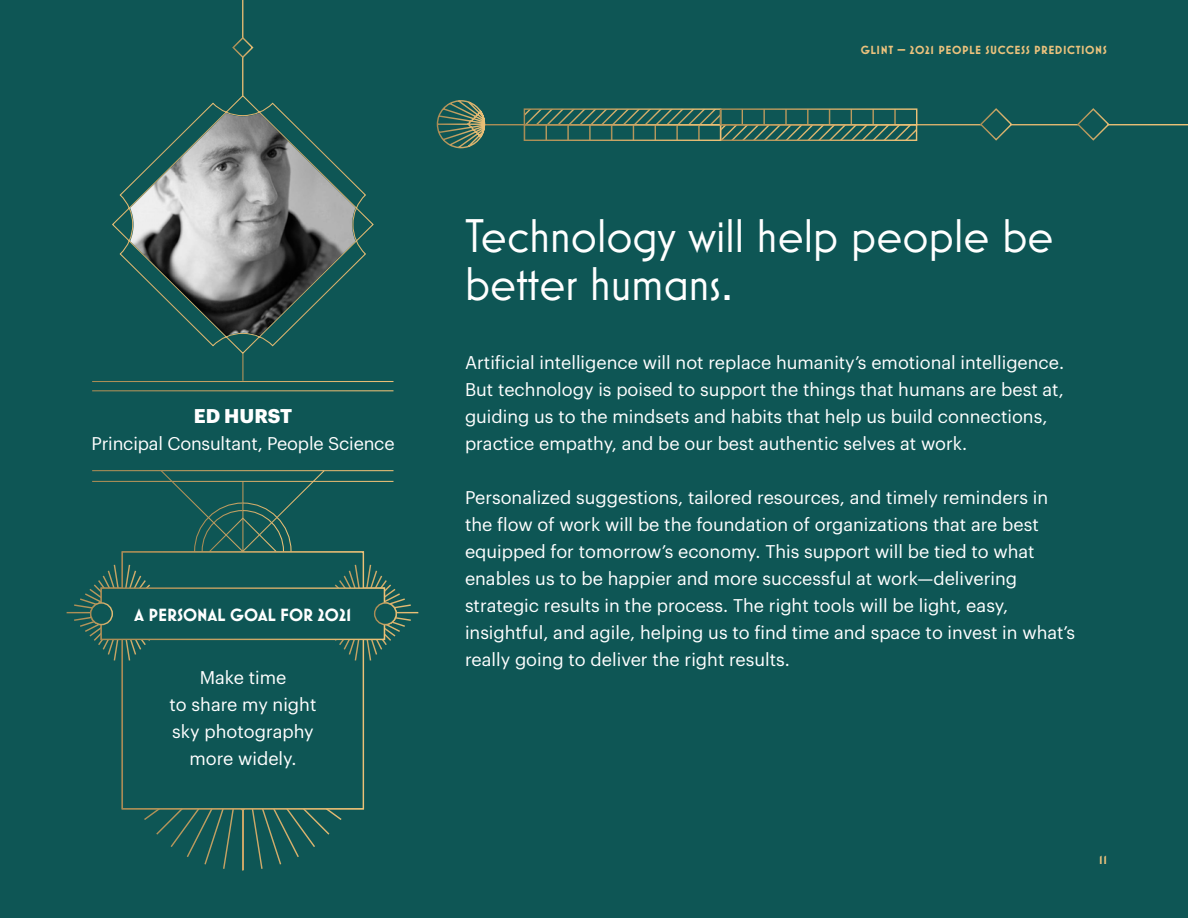
<style>
.page{position:relative;width:1188px;height:918px;background:#0e5655}
.page>*{position:absolute;margin:0;border:0;box-sizing:border-box;transform-origin:0 0}
.t1{font:48px/48px "Mostra Nuova";color:#fff}
.t2{font:700 19.5px "Graphik";letter-spacing:.005em;color:#fff}
.t3{font:18px/27px "Graphik";color:#fff}
.t4{font:700 18px "Mostra Nuova";color:#fff}
.t5{font:700 12px "Mostra Nuova";letter-spacing:.05em;color:#ebc27d}
</style>
<div class="page">
<svg style="left:242px;top:355px;width:1px;height:26px"></svg>
<hr style="left:92px;top:390px;width:302px;height:1px;background:#fff">
<hr style="left:92px;top:381px;width:302px;height:1px;background:#fff">
<hr style="left:92px;top:481px;width:302px;height:1px;background:#fff">
<hr style="left:92px;top:470px;width:302px;height:1px;background:#fff">
<svg style="left:160px;top:470px;width:166px;height:81px"></svg>
<svg style="left:112px;top:96px;width:262px;height:259px"></svg>
<hr style="left:484px;top:124px;width:704px;height:1px;background:#fff">
<svg style="left:524px;top:109px;width:393px;height:31px"></svg>
<svg style="left:121px;top:662px;width:244px;height:209px"></svg>
<svg style="left:436px;top:100px;width:50px;height:49px"></svg>
<svg style="left:1076px;top:108px;width:35px;height:33px"></svg>
<svg style="left:979px;top:108px;width:34px;height:33px"></svg>
<hr style="left:242px;top:0;width:2px;height:96px;background:#fff">
<svg style="left:232px;top:36px;width:22px;height:23px"></svg>
<div style="left:122px;top:552px;width:241px;height:257px;background:#0e5655"></div>
<svg style="left:306px;top:563px;width:113px;height:99px"></svg>
<svg style="left:66px;top:563px;width:113px;height:99px"></svg>
<div style="left:101px;top:588px;width:283px;height:51px;background:#0e5655"></div>
<div style="left:91px;top:603px;width:21px;height:22px;background:#0e5655;border-radius:50%"></div>
<div style="left:90px;top:602px;width:23px;height:23px;border:1px solid #fff;border-radius:50%"></div>
<div style="left:375px;top:603px;width:21px;height:22px;background:#0e5655;border-radius:50%"></div>
<div style="left:374px;top:602px;width:23px;height:23px;border:1px solid #fff;border-radius:50%"></div>
<img style="left:130px;top:113px;width:226px;height:223px">
<p class="t2" style="left:194px;top:401px;width:100px">ED HURST</p>
<p class="t3" style="left:91px;top:428px;width:305px">Principal Consultant, People Science</p>
<p class="t4" style="left:135px;top:604px;width:218px">A PERSONAL GOAL FOR 2021</p>
<p class="t3" style="left:170px;top:662px;width:148px;text-align:center">Make time<br>to share my night sky photography more widely.</p>
<p class="t5" style="left:861px;top:43px;width:248px">GLINT — 2021 PEOPLE SUCCESS PREDICTIONS</p>
<h3 class="t1" style="left:465px;top:211px;width:590px">Technology will help people be better humans.</h3>
<p class="t3" style="left:465px;top:347px;width:601px">Artificial intelligence will not replace humanity’s emotional intelligence.<br>But technology is poised to support the things that humans are best at, guiding us to the mindsets and habits that help us build connections, practice empathy, and be our best authentic selves at work.</p>
<p class="t3" style="left:465px;top:482px;width:612px">Personalized suggestions, tailored resources, and timely reminders in the flow of work will be the foundation of organizations that are best equipped for tomorrow’s economy. This support will be tied to what enables us to be happier and more successful at work—delivering strategic results in the process. The right tools will be light, easy, insightful, and agile, helping us to find time and space to invest in what’s really going to deliver the right results.</p>
<p class="t5" style="left:1099px;top:853px;width:9px">11</p>
</div>
